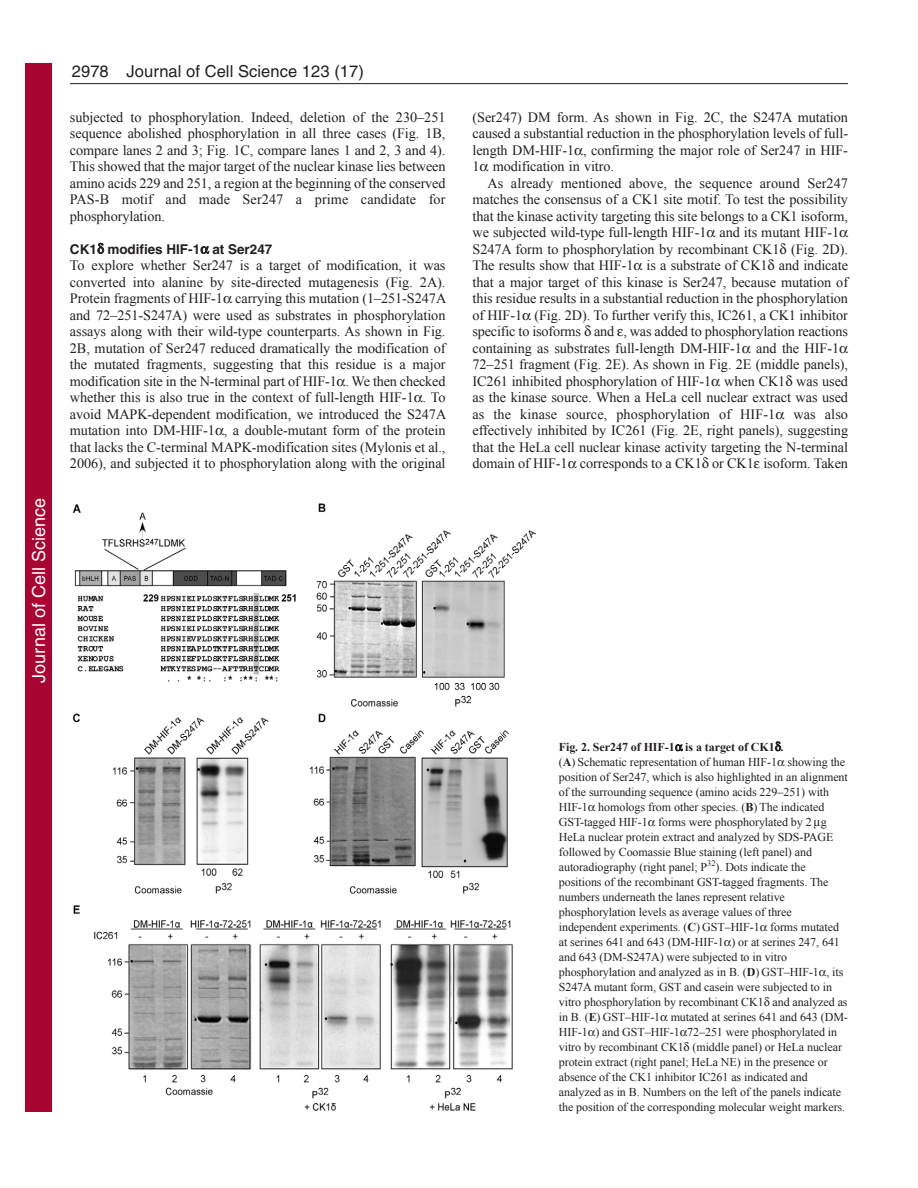
<style>
.page{position:relative;width:918px;height:1188px;background:#fff}
.page>*{position:absolute;margin:0;border:0;box-sizing:border-box;transform-origin:0 0}
.t1{font:18px "Helvetica";color:#fff}
.t2{font:16.5px "Helvetica";letter-spacing:.005em;color:#231f20}
.t3{font:14.25px/16.5px "Times New Roman";letter-spacing:-.005em;color:#231f20;text-align:justify}
.t4{font:700 13.5px "Helvetica";color:#231f20}
.t5{font:12px/15px "Times New Roman";letter-spacing:-.005em;color:#231f20}
.s1{font-weight:700}
</style>
<div class="page">
<hr style="left:70px;top:83px;width:778px;height:1px;background:#231f20">
<img style="left:72px;top:503px;width:464px;height:608px">
<div style="left:26px;top:64px;width:26px;height:1048px;background:#a90332"></div>
<p class="t1" style="left:28px;top:683px;width:186px;rotate:-90deg">Journal of Cell Science</p>
<p class="t2" style="left:72px;top:65px;width:294px">2978 Journal of Cell Science 123 (17)</p>
<p class="t3" style="left:70px;top:108px;width:377px">subjected to phosphorylation. Indeed, deletion of the 230–251 sequence abolished phosphorylation in all three cases (Fig. 1B, compare lanes 2 and 3; Fig. 1C, compare lanes 1 and 2, 3 and 4).<br>This showed that the major target of the nuclear kinase lies between amino acids 229 and 251, a region at the beginning of the conserved PAS-B motif and made Ser247 a prime candidate for phosphorylation.</p>
<p class="t4" style="left:70px;top:244px;width:204px">CK1 modifies HIF-1 at Ser247</p>
<p class="t3" style="left:70px;top:257px;width:378px">To explore whether Ser247 is a target of modification, it was converted into alanine by site-directed mutagenesis (Fig. 2A).<br>Protein fragments of HIF-1 carrying this mutation (1–251-S247A and 72–251-S247A) were used as substrates in phosphorylation assays along with their wild-type counterparts. As shown in Fig.<br>2B, mutation of Ser247 reduced dramatically the modification of the mutated fragments, suggesting that this residue is a major modification site in the N-terminal part of HIF-1 . We then checked whether this is also true in the context of full-length HIF-1 . To avoid MAPK-dependent modification, we introduced the S247A mutation into DM-HIF-1 , a double-mutant form of the protein that lacks the C-terminal MAPK-modification sites (Mylonis et al., 2006), and subjected it to phosphorylation along with the original</p>
<p class="t3" style="left:473px;top:108px;width:377px">(Ser247) DM form. As shown in Fig. 2C, the S247A mutation caused a substantial reduction in the phosphorylation levels of full&shy;length DM-HIF-1 , confirming the major role of Ser247 in HIF-1 modification in vitro.</p>
<p class="t3" style="left:472px;top:174px;width:377px;text-align:left;text-indent:15px">As already mentioned above, the sequence around Ser247 matches the consensus of a CK1 site motif. To test the possibility that the kinase activity targeting this site belongs to a CK1 isoform, we subjected wild-type full-length HIF-1 and its mutant HIF-1<br>S247A form to phosphorylation by recombinant CK1 (Fig. 2D).<br>The results show that HIF-1 is a substrate of CK1 and indicate that a major target of this kinase is Ser247, because mutation of this residue results in a substantial reduction in the phosphorylation of HIF-1 (Fig. 2D). To further verify this, IC261, a CK1 inhibitor specific to isoforms and , was added to phosphorylation reactions containing as substrates full-length DM-HIF-1 and the HIF-1<br>72–251 fragment (Fig. 2E). As shown in Fig. 2E (middle panels), IC261 inhibited phosphorylation of HIF-1 when CK1 was used as the kinase source. When a HeLa cell nuclear extract was used as the kinase source, phosphorylation of HIF-1</p>
<p class="t3" style="left:473px;top:405px;width:377px;text-indent:321px">was also effectively inhibited by IC261 (Fig. 2E, right panels), suggesting that the HeLa cell nuclear kinase activity targeting the N-terminal domain of HIF-1 corresponds to a CK1 or CK1 isoform. Taken</p>
<p class="t5" style="left:559px;top:739px;width:291px"><span class="s1">Fig. 2. Ser247 of HIF-1 is a target of CK1 .<br></span>(<span class="s1">A</span>) Schematic representation of human HIF-1 showing the position of Ser247, which is also highlighted in an alignment of the surrounding sequence (amino acids 229–251) with HIF-1 homologs from other species. (<span class="s1">B</span>) The indicated GST-tagged HIF-1 forms were phosphorylated by 2 g HeLa nuclear protein extract and analyzed by SDS-PAGE followed by Coomassie Blue staining (left panel) and autoradiography (right panel; P<sup>32</sup>). Dots indicate the positions of the recombinant GST-tagged fragments. The numbers underneath the lanes represent relative phosphorylation levels as average values of three independent experiments. (<span class="s1">C</span>) GST–HIF-1 forms mutated at serines 641 and 643 (DM-HIF-1 ) or at serines 247, 641 and 643 (DM-S247A) were subjected to in vitro phosphorylation and analyzed as in B. (<span class="s1">D</span>) GST–HIF-1 , its S247A mutant form, GST and casein were subjected to in vitro phosphorylation by recombinant CK1 and analyzed as in B. (<span class="s1">E</span>) GST–HIF-1 mutated at serines 641 and 643 (DM-HIF-1 ) and GST–HIF-1 72–251 were phosphorylated in vitro by recombinant CK1 (middle panel) or HeLa nuclear protein extract (right panel; HeLa NE) in the presence or absence of the CK1 inhibitor IC261 as indicated and analyzed as in B. Numbers on the left of the panels indicate the position of the corresponding molecular weight markers.</p>
</div>
